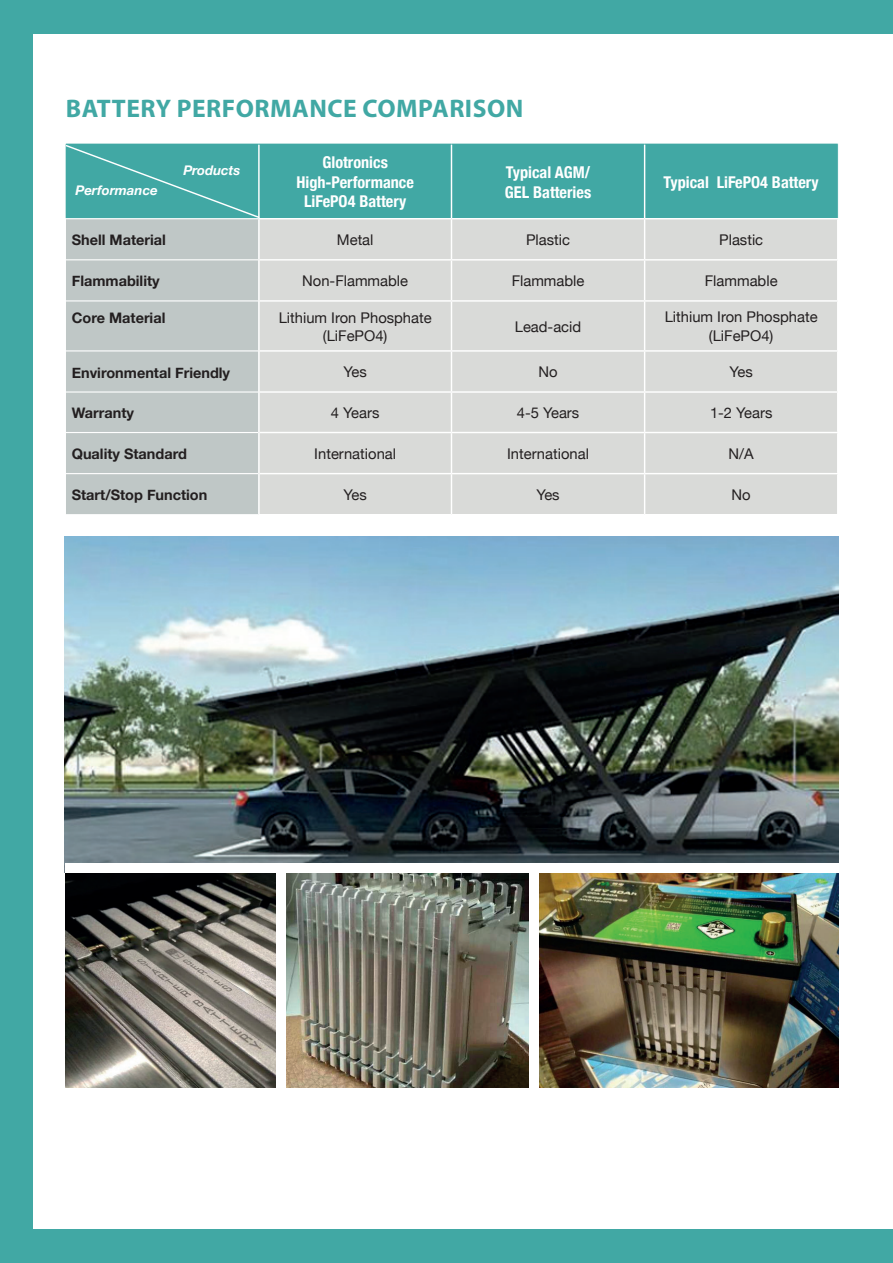
<style>
.page{position:relative;width:893px;height:1263px;background:#41a8a4}
.page>*{position:absolute;margin:0;border:0;box-sizing:border-box;transform-origin:0 0}
.t1{font:700 25.5px "Myriad Pro";letter-spacing:.02em;color:#41a8a4}
.t2{font:700 condensed 16.2px/19.5px "Helvetica Neue";color:#fff;text-align:center}
.t3{font:14.7px/17.7px "Helvetica Neue";color:#231f20;text-align:center}
.t4{font:700 14.55px "Helvetica Neue";color:#231f20}
.t5{font:italic 700 13.35px "Helvetica Neue";color:#fff}
</style>
<div class="page">
<div style="left:34px;top:34px;width:859px;height:1195px;background:#fff"></div>
<img style="left:295px;top:873px;width:544px;height:214px">
<img style="left:65px;top:873px;width:230px;height:214px">
<img style="left:65px;top:537px;width:773px;height:326px">
<div style="left:277px;top:868px;width:9px;height:219px;background:#fff"></div>
<div style="left:530px;top:867px;width:9px;height:220px;background:#fff"></div>
<div style="left:67px;top:219px;width:191px;height:295px;background:#bfc7c6"></div>
<div style="left:260px;top:219px;width:577px;height:295px;background:#d9dad8"></div>
<div style="left:452px;top:219px;width:192px;height:295px;background:#d9dad8"></div>
<hr style="left:451px;top:219px;width:1px;height:40px;background:#fff">
<hr style="left:644px;top:219px;width:1px;height:40px;background:#fff">
<hr style="left:260px;top:259px;width:191px;height:2px;background:#fff">
<hr style="left:451px;top:259px;width:194px;height:2px;background:#fff">
<hr style="left:451px;top:261px;width:1px;height:39px;background:#fff">
<hr style="left:645px;top:259px;width:193px;height:2px;background:#fff">
<hr style="left:644px;top:261px;width:1px;height:39px;background:#fff">
<hr style="left:260px;top:300px;width:191px;height:2px;background:#fff">
<hr style="left:451px;top:300px;width:194px;height:2px;background:#fff">
<hr style="left:451px;top:302px;width:1px;height:48px;background:#fff">
<hr style="left:645px;top:300px;width:193px;height:2px;background:#fff">
<hr style="left:644px;top:302px;width:1px;height:48px;background:#fff">
<hr style="left:260px;top:350px;width:191px;height:2px;background:#fff">
<hr style="left:451px;top:350px;width:194px;height:2px;background:#fff">
<hr style="left:451px;top:352px;width:1px;height:39px;background:#fff">
<hr style="left:645px;top:350px;width:193px;height:2px;background:#fff">
<hr style="left:644px;top:352px;width:1px;height:39px;background:#fff">
<hr style="left:260px;top:391px;width:191px;height:2px;background:#fff">
<hr style="left:451px;top:391px;width:194px;height:2px;background:#fff">
<hr style="left:451px;top:393px;width:1px;height:39px;background:#fff">
<hr style="left:645px;top:391px;width:193px;height:2px;background:#fff">
<hr style="left:644px;top:393px;width:1px;height:39px;background:#fff">
<hr style="left:260px;top:432px;width:191px;height:1px;background:#fff">
<hr style="left:451px;top:432px;width:194px;height:1px;background:#fff">
<hr style="left:451px;top:433px;width:1px;height:40px;background:#fff">
<hr style="left:645px;top:432px;width:193px;height:1px;background:#fff">
<hr style="left:644px;top:433px;width:1px;height:40px;background:#fff">
<hr style="left:260px;top:473px;width:191px;height:1px;background:#fff">
<hr style="left:451px;top:473px;width:194px;height:1px;background:#fff">
<hr style="left:451px;top:474px;width:1px;height:40px;background:#fff">
<hr style="left:645px;top:473px;width:193px;height:1px;background:#fff">
<hr style="left:644px;top:474px;width:1px;height:40px;background:#fff">
<hr style="left:66px;top:259px;width:192px;height:1px;background:#fff">
<hr style="left:66px;top:300px;width:192px;height:1px;background:#fff">
<hr style="left:66px;top:350px;width:192px;height:1px;background:#fff">
<hr style="left:66px;top:391px;width:192px;height:2px;background:#fff">
<hr style="left:66px;top:432px;width:192px;height:1px;background:#fff">
<hr style="left:66px;top:473px;width:192px;height:1px;background:#fff">
<div style="left:65px;top:144px;width:773px;height:75px;background:#41a8a4"></div>
<h1 class="t1" style="left:66px;top:92px;width:459px">BATTERY PERFORMANCE COMPARISON</h1>
<p class="t5" style="left:75px;top:180px;width:84px">Performance</p>
<p class="t5" style="left:183px;top:160px;width:59px">Products</p>
<p class="t2" style="left:296px;top:152px;width:119px">Glotronics<br>High-Performance<br>LiFePO4 Battery</p>
<p class="t2" style="left:505px;top:162px;width:88px;text-align:left">Typical AGM/<br>GEL Batteries</p>
<p class="t2" style="left:663px;top:171px;width:157px">Typical LiFePO4 Battery</p>
<p class="t4" style="left:72px;top:229px;width:96px">Shell Material</p>
<p class="t3" style="left:337px;top:232px;width:38px">Metal</p>
<p class="t3" style="left:526px;top:232px;width:46px">Plastic</p>
<p class="t3" style="left:719px;top:232px;width:46px">Plastic</p>
<p class="t4" style="left:72px;top:270px;width:89px">Flammability</p>
<p class="t3" style="left:302px;top:273px;width:107px">Non-Flammable</p>
<p class="t3" style="left:512px;top:273px;width:74px">Flammable</p>
<p class="t3" style="left:705px;top:273px;width:74px">Flammable</p>
<p class="t4" style="left:72px;top:306px;width:95px">Core Material</p>
<p class="t3" style="left:279px;top:310px;width:154px">Lithium Iron Phosphate (LiFePO4)</p>
<p class="t3" style="left:515px;top:319px;width:68px">Lead-acid</p>
<p class="t3" style="left:665px;top:309px;width:154px;line-height:18.9px">Lithium Iron Phosphate (LiFePO4)</p>
<p class="t4" style="left:72px;top:361px;width:160px">Environmental Friendly</p>
<p class="t3" style="left:344px;top:364px;width:25px">Yes</p>
<p class="t3" style="left:538px;top:364px;width:21px">No</p>
<p class="t3" style="left:730px;top:364px;width:25px">Yes</p>
<p class="t4" style="left:72px;top:402px;width:64px">Warranty</p>
<p class="t3" style="left:331px;top:405px;width:50px">4 Years</p>
<p class="t3" style="left:517px;top:405px;width:64px">4-5 Years</p>
<p class="t3" style="left:710px;top:405px;width:64px">1-2 Years</p>
<p class="t4" style="left:72px;top:442px;width:117px">Quality Standard</p>
<p class="t3" style="left:314px;top:446px;width:83px">International</p>
<p class="t3" style="left:507px;top:446px;width:83px">International</p>
<p class="t3" style="left:729px;top:446px;width:27px">N/A</p>
<p class="t4" style="left:72px;top:484px;width:137px">Start/Stop Function</p>
<p class="t3" style="left:344px;top:487px;width:25px">Yes</p>
<p class="t3" style="left:536px;top:487px;width:25px">Yes</p>
<p class="t3" style="left:732px;top:487px;width:21px">No</p>
</div>
